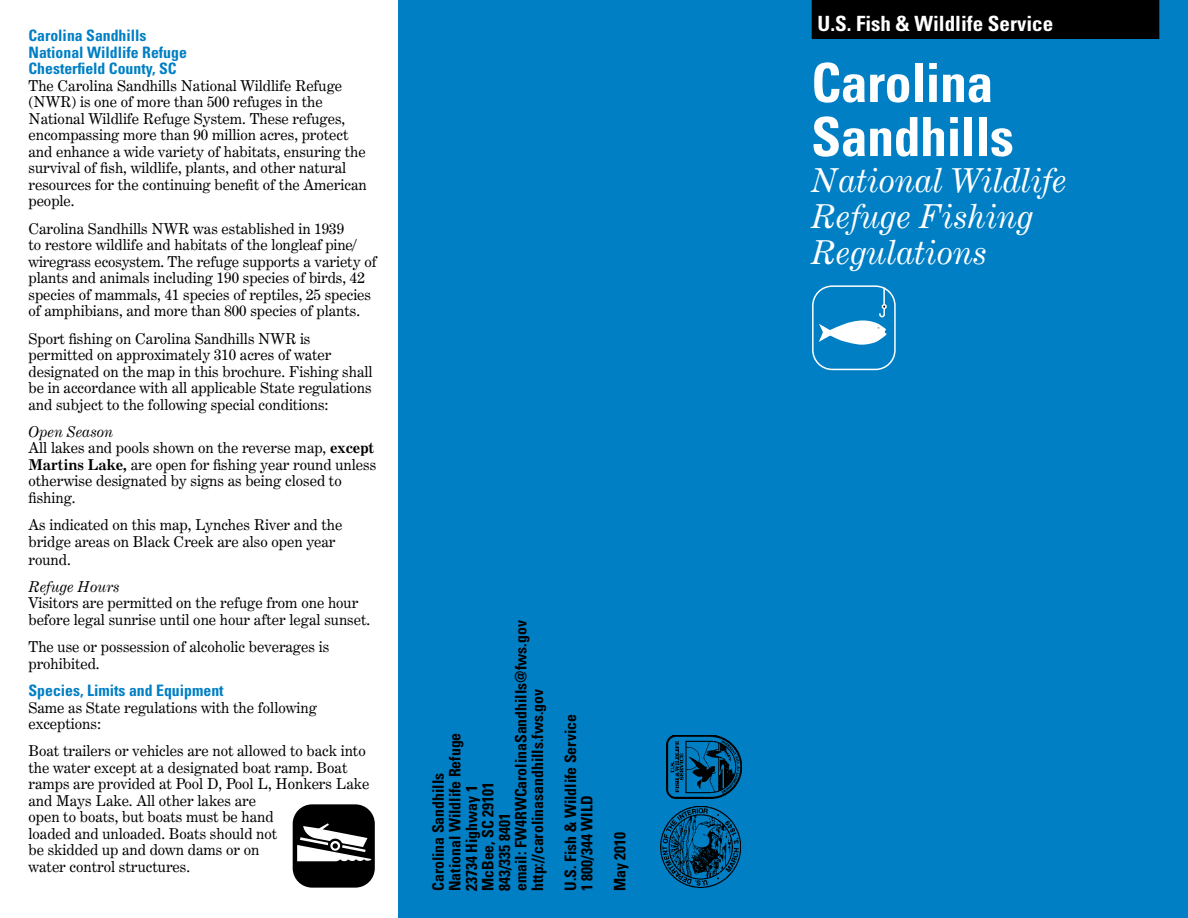
<style>
.page{position:relative;width:1188px;height:918px;background:#fff}
.page>*{position:absolute;margin:0;border:0;box-sizing:border-box;transform-origin:0 0}
.t1{font:700 condensed 54px/54px "Univers";letter-spacing:-.01em;color:#fff}
.t2{font:italic 33px/36px "Century Expanded BT";color:#fff}
.t3{font:700 condensed 21px "Univers";color:#fff}
.t4{font:700 condensed 15.75px/16.5px "Univers";color:#000}
.t5{font:700 condensed 15.75px/16.5px "Univers";color:#007fc4}
.t6{font:15px/16.5px "Century Expanded BT";color:#000}
.t7{font:italic 15px "Century Expanded BT";color:#000}
.s1{font-style:italic}
.s2{font-weight:700}
</style>
<div class="page">
<div style="left:398px;top:0;width:790px;height:918px;background:#007fc4"></div>
<div style="left:812px;top:0;width:347px;height:39px;background:#000"></div>
<img style="left:660px;top:807px;width:81px;height:81px">
<img style="left:666px;top:736px;width:76px;height:63px">
<div style="left:812px;top:285px;width:84px;height:85px;border:2px solid #fff;border-radius:19px"></div>
<svg style="left:819px;top:288px;width:68px;height:57px"></svg>
<div style="left:293px;top:804px;width:82px;height:84px;background:#000;border-radius:19px"></div>
<svg style="left:297px;top:823px;width:75px;height:38px"></svg>
<p class="t5" style="left:28px;top:28px;width:160px">Carolina Sandhills<br>National Wildlife Refuge<br>Chesterfield County, SC</p>
<p class="t6" style="left:28px;top:77px;width:340px">The Carolina Sandhills National Wildlife Refuge (NWR) is one of more than 500 refuges in the National Wildlife Refuge System. These refuges, encompassing more than 90 million acres, protect and enhance a wide variety of habitats, ensuring the survival of fish, wildlife, plants, and other natural resources for the continuing benefit of the American people.</p>
<p class="t6" style="left:28px;top:220px;width:350px">Carolina Sandhills NWR was established in 1939<br>to restore wildlife and habitats of the longleaf pine/ wiregrass ecosystem. The refuge supports a variety of plants and animals including 190 species of birds, 42 species of mammals, 41 species of reptiles, 25 species of amphibians, and more than 800 species of plants.</p>
<p class="t6" style="left:28px;top:330px;width:346px">Sport fishing on Carolina Sandhills NWR is permitted on approximately 310 acres of water designated on the map in this brochure. Fishing shall be in accordance with all applicable State regulations and subject to the following special conditions:</p>
<p class="t6" style="left:28px;top:423px;width:349px"><span class="s1">Open Season<br></span>All lakes and pools shown on the reverse map, <span class="s2">except Martins Lake,</span> are open for fishing year round unless otherwise designated by signs as being closed to fishing.</p>
<p class="t6" style="left:28px;top:516px;width:315px">As indicated on this map, Lynches River and the bridge areas on Black Creek are also open year</p>
<p class="t6" style="left:28px;top:551px;width:44px">round.</p>
<p class="t7" style="left:28px;top:577px;width:93px">Refuge Hours</p>
<p class="t6" style="left:28px;top:595px;width:343px">Visitors are permitted on the refuge from one hour before legal sunrise until one hour after legal sunset.</p>
<p class="t6" style="left:28px;top:638px;width:302px">The use or possession of alcoholic beverages is prohibited.</p>
<p class="t5" style="left:28px;top:682px;width:197px">Species, Limits and Equipment</p>
<p class="t6" style="left:28px;top:699px;width:290px">Same as State regulations with the following exceptions:</p>
<p class="t6" style="left:28px;top:743px;width:342px">Boat trailers or vehicles are not allowed to back into the water except at a designated boat ramp. Boat ramps are provided at Pool D, Pool L, Honkers Lake and Mays Lake. All other lakes are<br>open to boats, but boats must be hand<br>loaded and unloaded. Boats should not<br>be skidded up and down dams or on<br>water control structures.</p>
<p class="t4" style="left:430px;top:891px;width:272px;rotate:-90deg">Carolina Sandhills<br>National Wildlife Refuge<br>23734 Highway 1<br>McBee, SC 29101<br>843/335 8401<br>email: FW4RWCarolinaSandhills@fws.gov http://carolinasandhills.fws.gov</p>
<p class="t4" style="left:562px;top:891px;width:178px;rotate:-90deg">U.S. Fish &amp; Wildlife Service<br>1 800/344 WILD</p>
<p class="t4" style="left:612px;top:891px;width:61px;rotate:-90deg">May 2010</p>
<h3 class="t3" style="left:818px;top:11px;width:237px">U.S. Fish &amp; Wildlife Service</h3>
<h1 class="t1" style="left:811px;top:56px;width:204px">Carolina<br>Sandhills</h1>
<h2 class="t2" style="left:811px;top:162px;width:257px">National Wildlife<br>Refuge Fishing<br>Regulations</h2>
</div>
